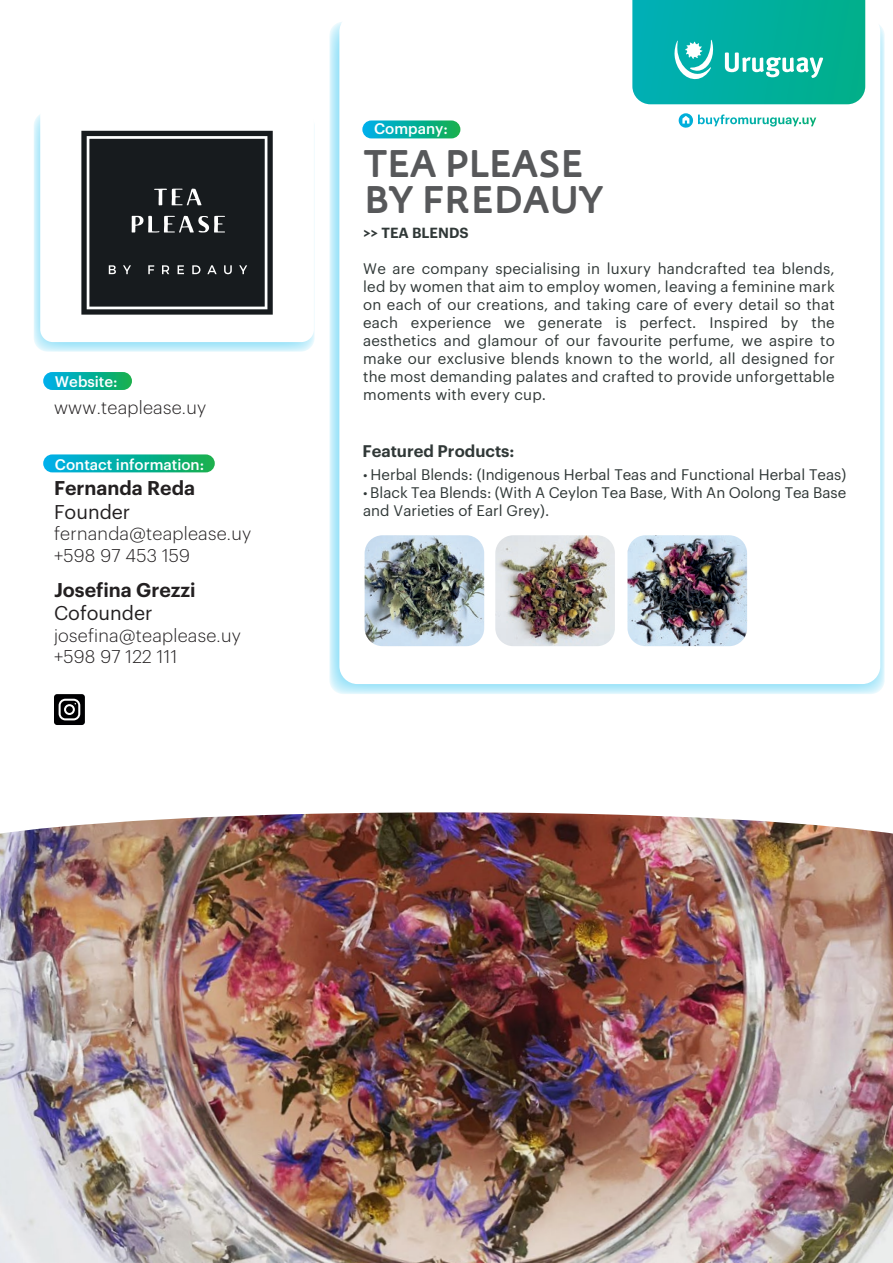
<style>
.page{position:relative;width:893px;height:1263px;background:#fff}
.page>*{position:absolute;margin:0;border:0;box-sizing:border-box;transform-origin:0 0}
.t1{font:700 37.5px/36px "Urufont Num Caps";color:#57585a}
.t2{font:600 19.5px "Graphik";color:#232021}
.t3{font:19.5px "Graphik";color:#232021}
.t4{font:300 18px/21.6px "Graphik";letter-spacing:.015em;color:#232021}
.t5{font:600 16.5px "Graphik";color:#303837}
.t6{font:15px/18px "Graphik";letter-spacing:.005em;color:#303837;text-align:justify}
.t7{font:500 15px "Graphik";color:#fff}
.t8{font:600 14.4px "Graphik";color:#303837}
</style>
<div class="page">
<svg style="left:329px;top:22px;width:556px;height:672px;background:#c4eefa"></svg>
<div style="left:339px;top:14px;width:541px;height:670px;background:#fff;border-radius:18px"></div>
<svg style="left:34px;top:112px;width:281px;height:240px;background:#c4eefb"></svg>
<div style="left:40px;top:103px;width:274px;height:239px;background:#fff;border-radius:13px"></div>
<img style="left:0;top:812px;width:893px;height:451px">
<svg style="left:632px;top:0;width:233px;height:104px;background:#10b4a5"></svg>
<div style="left:362px;top:120px;width:98px;height:18px;background:linear-gradient(to right,#00afed,#11af50);border-radius:9px"></div>
<div style="left:43px;top:372px;width:89px;height:18px;background:linear-gradient(to right,#00afed,#10af4e);border-radius:9px"></div>
<div style="left:43px;top:454px;width:172px;height:18px;background:linear-gradient(to right,#00afec,#13b04f);border-radius:9px"></div>
<img style="left:365px;top:535px;width:119px;height:111px">
<img style="left:495px;top:535px;width:120px;height:111px">
<img style="left:627px;top:535px;width:120px;height:111px">
<svg style="left:679px;top:113px;width:137px;height:15px"></svg>
<svg style="left:81px;top:131px;width:192px;height:184px;background:#333739"></svg>
<div style="left:54px;top:694px;width:31px;height:31px;background:#000002;border-radius:3px"></div>
<svg style="left:59px;top:699px;width:21px;height:21px"></svg>
<p class="t7" style="left:55px;top:370px;width:64px">Website:</p>
<p class="t4" style="left:54px;top:395px;width:154px">www.teaplease.uy</p>
<p class="t7" style="left:55px;top:453px;width:151px">Contact information:</p>
<h2 class="t2" style="left:54px;top:473px;width:143px">Fernanda Reda</h2>
<h2 class="t3" style="left:54px;top:497px;width:78px">Founder</h2>
<p class="t4" style="left:54px;top:521px;width:199px">fernanda@teaplease.uy +598 97 453 159</p>
<h2 class="t2" style="left:54px;top:575px;width:143px">Josefina Grezzi</h2>
<h2 class="t3" style="left:54px;top:598px;width:100px">Cofounder</h2>
<p class="t4" style="left:54px;top:623px;width:188px">josefina@teaplease.uy +598 97 122 111</p>
<p class="t7" style="left:374px;top:117px;width:75px">Company:</p>
<h1 class="t1" style="left:364px;top:145px;width:241px">TEA PLEASE<br>BY FREDAUY</h1>
<p class="t8" style="left:364px;top:222px;width:107px">&gt;&gt; TEA BLENDS</p>
<p class="t6" style="left:363px;top:258px;width:473px">We are company specialising in luxury handcrafted tea blends, led by women that aim to employ women, leaving a feminine mark on each of our creations, and taking care of every detail so that each experience we generate is perfect. Inspired by the aesthetics and glamour of our favourite perfume, we aspire to make our exclusive blends known to the world, all designed for the most demanding palates and crafted to provide unforgettable moments with every cup.</p>
<p class="t5" style="left:362px;top:438px;width:154px">Featured Products:</p>
<p class="t6" style="left:363px;top:465px;width:485px"><sup>.</sup> Herbal Blends: (Indigenous Herbal Teas and Functional Herbal Teas) <sup>.</sup> Black Tea Blends: (With A Ceylon Tea Base, With An Oolong Tea Base and Varieties of Earl Grey).</p>
</div>
